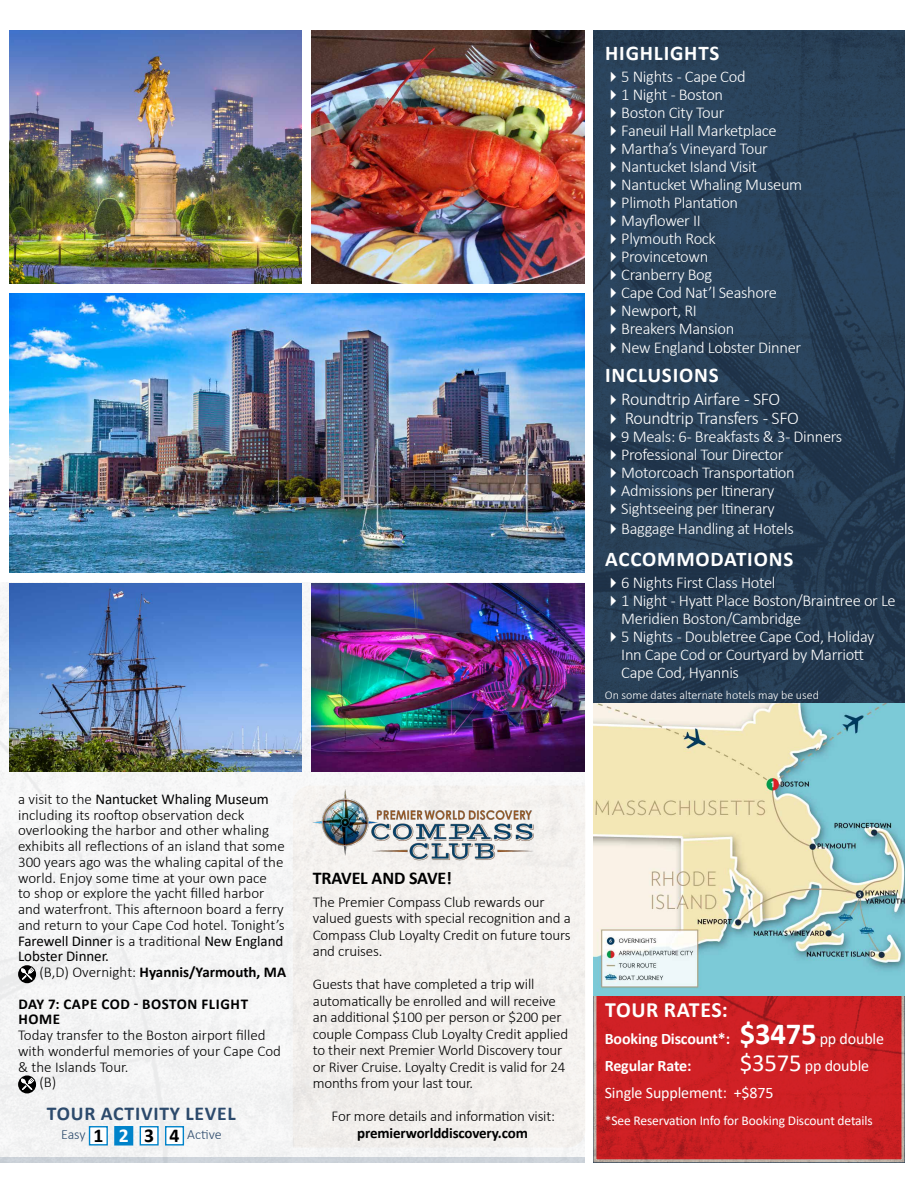
<style>
.page{position:relative;width:918px;height:1188px;background:#fff}
.page>*{position:absolute;margin:0;border:0;box-sizing:border-box;transform-origin:0 0}
.t1{font:700 21.75px "Calibri";letter-spacing:.03em;color:#fff}
.t2{font:700 21px "Calibri";letter-spacing:.04em;color:#fff}
.t3{font:700 19.65px "Calibri";letter-spacing:.04em;color:#2c4a6c}
.t4{font:300 18px/19.5px "Calibri";letter-spacing:-.02em;color:#fff}
.t5{font:700 18px "Calibri";letter-spacing:-.01em;color:#000}
.t6{font:300 16.5px/18px "Calibri";letter-spacing:-.02em;color:#fff}
.t7{font:700 16.05px/27px "Calibri";letter-spacing:-.01em;color:#fff}
.t8{font:16.05px/27px "Calibri";letter-spacing:-.01em;color:#fff}
.t9{font:300 15px/15.8px "Calibri";letter-spacing:-.01em;color:#000}
.t10{font:700 15px/31.5px "Calibri";color:#000}
.t11{font:300 14.1px "Calibri";letter-spacing:-.005em;color:#2c4a6c}
.t12{font:13.5px "Calibri";letter-spacing:-.01em;color:#fff}
.t13{font:300 12px "Calibri";color:#fff}
.s1{font-weight:400}
.s2{font-weight:300}
.s3{font-weight:700;font-size:19.65px;color:#000}
.s4{font-weight:700;font-size:19.65px;color:#fff}
.s5{font-size:30.75px}
.s6{font-size:24.75px}
</style>
<div class="page">
<div style="left:0;top:582px;width:585px;height:575px;background:#f5f5f5"></div>
<img style="left:10px;top:30px;width:292px;height:254px">
<img style="left:10px;top:583px;width:292px;height:188px">
<img style="left:311px;top:30px;width:274px;height:254px">
<img style="left:311px;top:583px;width:274px;height:188px">
<img style="left:10px;top:294px;width:575px;height:279px">
<div style="left:0;top:1157px;width:585px;height:5px;background:#ccd3da"></div>
<img style="left:593px;top:30px;width:311px;height:1132px">
<div style="left:18px;top:965px;width:18px;height:18px;background:#000;border-radius:50%"></div>
<svg style="left:21px;top:948px;width:28px;height:32px"></svg>
<svg style="left:18px;top:1075px;width:18px;height:18px"></svg>
<svg style="left:21px;top:1078px;width:13px;height:12px"></svg>
<div style="left:293px;top:786px;width:292px;height:362px;background:#f3f0ee"></div>
<img style="left:306px;top:785px;width:238px;height:81px">
<img style="left:593px;top:703px;width:312px;height:292px">
<div style="left:90px;top:1127px;width:17px;height:18px;background:#fff"></div>
<div style="left:89px;top:1126px;width:19px;height:20px;border:1px solid #0083ca"></div>
<div style="left:115px;top:1127px;width:18px;height:18px;background:#0083ca"></div>
<div style="left:114px;top:1126px;width:19px;height:20px;border:1px solid #0083ca"></div>
<div style="left:140px;top:1127px;width:18px;height:18px;background:#fff"></div>
<div style="left:140px;top:1126px;width:19px;height:20px;border:1px solid #0083ca"></div>
<div style="left:166px;top:1127px;width:17px;height:18px;background:#fff"></div>
<div style="left:165px;top:1126px;width:19px;height:20px;border:1px solid #0083ca"></div>
<svg style="left:611px;top:72px;width:5px;height:10px"></svg>
<svg style="left:611px;top:90px;width:5px;height:10px"></svg>
<svg style="left:611px;top:108px;width:5px;height:10px"></svg>
<svg style="left:611px;top:126px;width:5px;height:10px"></svg>
<svg style="left:611px;top:144px;width:5px;height:10px"></svg>
<svg style="left:611px;top:162px;width:5px;height:10px"></svg>
<svg style="left:611px;top:180px;width:5px;height:10px"></svg>
<svg style="left:611px;top:198px;width:5px;height:10px"></svg>
<svg style="left:611px;top:216px;width:5px;height:10px"></svg>
<svg style="left:611px;top:234px;width:5px;height:10px"></svg>
<svg style="left:611px;top:252px;width:5px;height:10px"></svg>
<svg style="left:611px;top:270px;width:5px;height:10px"></svg>
<svg style="left:611px;top:288px;width:5px;height:10px"></svg>
<svg style="left:611px;top:306px;width:5px;height:10px"></svg>
<svg style="left:611px;top:324px;width:5px;height:10px"></svg>
<svg style="left:611px;top:343px;width:5px;height:10px"></svg>
<svg style="left:611px;top:395px;width:5px;height:10px"></svg>
<svg style="left:611px;top:414px;width:5px;height:10px"></svg>
<svg style="left:611px;top:432px;width:5px;height:10px"></svg>
<svg style="left:611px;top:450px;width:5px;height:10px"></svg>
<svg style="left:611px;top:468px;width:5px;height:10px"></svg>
<svg style="left:611px;top:486px;width:5px;height:10px"></svg>
<svg style="left:611px;top:504px;width:5px;height:10px"></svg>
<svg style="left:611px;top:524px;width:5px;height:10px"></svg>
<svg style="left:611px;top:577px;width:5px;height:11px"></svg>
<svg style="left:611px;top:595px;width:5px;height:11px"></svg>
<svg style="left:611px;top:631px;width:5px;height:11px"></svg>
<h2 class="t2" style="left:605px;top:39px;width:116px">HIGHLIGHTS</h2>
<p class="t6" style="left:621px;top:67px;width:182px">5 Nights - Cape Cod<br>1 Night - Boston<br>Boston City Tour<br>Faneuil Hall Marketplace<br>Martha’s Vineyard Tour<br>Nantucket Island Visit<br>Nantucket Whaling Museum<br>Plimoth Plantation<br>Mayflower II<br>Plymouth Rock<br>Provincetown<br>Cranberry Bog<br>Cape Cod Nat’l Seashore<br>Newport, RI<br>Breakers Mansion</p>
<p class="t6" style="left:621px;top:339px;width:181px">New England Lobster Dinner</p>
<h2 class="t2" style="left:605px;top:360px;width:115px">INCLUSIONS</h2>
<p class="t4" style="left:621px;top:389px;width:179px">Roundtrip Airfare - SFO<br>Roundtrip Transfers - SFO</p>
<p class="t6" style="left:621px;top:428px;width:222px">9 Meals: 6 - Breakfasts &amp; 3 - Dinners<br>Professional Tour Director<br>Motorcoach Transportation<br>Admissions per Itinerary<br>Sightseeing per Itinerary</p>
<p class="t6" style="left:621px;top:519px;width:174px">Baggage Handling at Hotels</p>
<h2 class="t2" style="left:605px;top:544px;width:190px">ACCOMMODATIONS</h2>
<p class="t6" style="left:621px;top:573px;width:276px">6 Nights First Class Hotel<br>1 Night - Hyatt Place Boston/Braintree or Le<br>Meridien Boston/Cambridge<br>5 Nights - Doubletree Cape Cod, Holiday<br>Inn Cape Cod or Courtyard by Marriott<br>Cape Cod, Hyannis</p>
<p class="t13" style="left:605px;top:687px;width:216px">On some dates alternate hotels may be used</p>
<p class="t9" style="left:18px;top:791px;width:268px">a visit to the <span class="s1">Nantucket Whaling Museum </span>including its rooftop observation deck overlooking the harbor and other whaling exhibits all reflections of an island that some 300 years ago was the whaling capital of the world. Enjoy some time at your own pace<br>to shop or explore the yacht filled harbor and waterfront. This afternoon board a ferry and return to your Cape Cod hotel. Tonight’s <span class="s1">Farewell Dinner</span> is a traditional <span class="s1">New England Lobster Dinner.</span></p>
<p class="t10" style="left:18px;top:956px;width:269px;text-indent:21px"><span class="s2">(B,D) Overnight:</span> Hyannis/Yarmouth, MA<br>DAY 7: CAPE COD - BOSTON FLIGHT</p>
<p class="t10" style="left:18px;top:1004px;width:43px">HOME</p>
<p class="t9" style="left:18px;top:1027px;width:249px">Today transfer to the Boston airport filled</p>
<p class="t9" style="left:18px;top:1043px;width:264px">with wonderful memories of your Cape Cod</p>
<p class="t9" style="left:18px;top:1059px;width:112px">&amp; the Islands Tour.</p>
<p class="t9" style="left:39px;top:1074px;width:18px">(B)</p>
<h3 class="t3" style="left:47px;top:1099px;width:190px">TOUR ACTIVITY LEVEL</h3>
<p class="t11" style="left:61px;top:1125px;width:162px">Easy <span class="s3">1</span> <span class="s4">2</span> <span class="s3">3 4</span> Active</p>
<p class="t5" style="left:313px;top:866px;width:141px">TRAVEL AND SAVE!</p>
<p class="t9" style="left:313px;top:893px;width:260px;line-height:16.5px">The Premier Compass Club rewards our valued guests with special recognition and a Compass Club Loyalty Credit on future tours and cruises.</p>
<p class="t9" style="left:313px;top:976px;width:257px;line-height:16.5px">Guests that have completed a trip will automatically be enrolled and will receive an additional $100 per person or $200 per couple Compass Club Loyalty Credit applied to their next Premier World Discovery tour or River Cruise. Loyalty Credit is valid for 24 months from your last tour.</p>
<p class="t9" style="left:332px;top:1108px;width:225px">For more details and information visit:</p>
<p class="t10" style="left:357px;top:1117px;width:172px">premierworlddiscovery.com</p>
<h1 class="t1" style="left:605px;top:994px;width:124px">TOUR RATES:</h1>
<p class="t7" style="left:605px;top:1025px;width:281px">Booking Discount*: <span class="s5">$3475</span> <span class="s1">pp double<br></span>Regular Rate:</p>
<p class="t8" style="left:605px;top:1051px;width:266px;text-indent:135px"><span class="s6">$3575</span> pp double<br>Single Supplement: +$875</p>
<p class="t12" style="left:605px;top:1111px;width:270px">*See Reservation Info for Booking Discount details</p>
</div>
